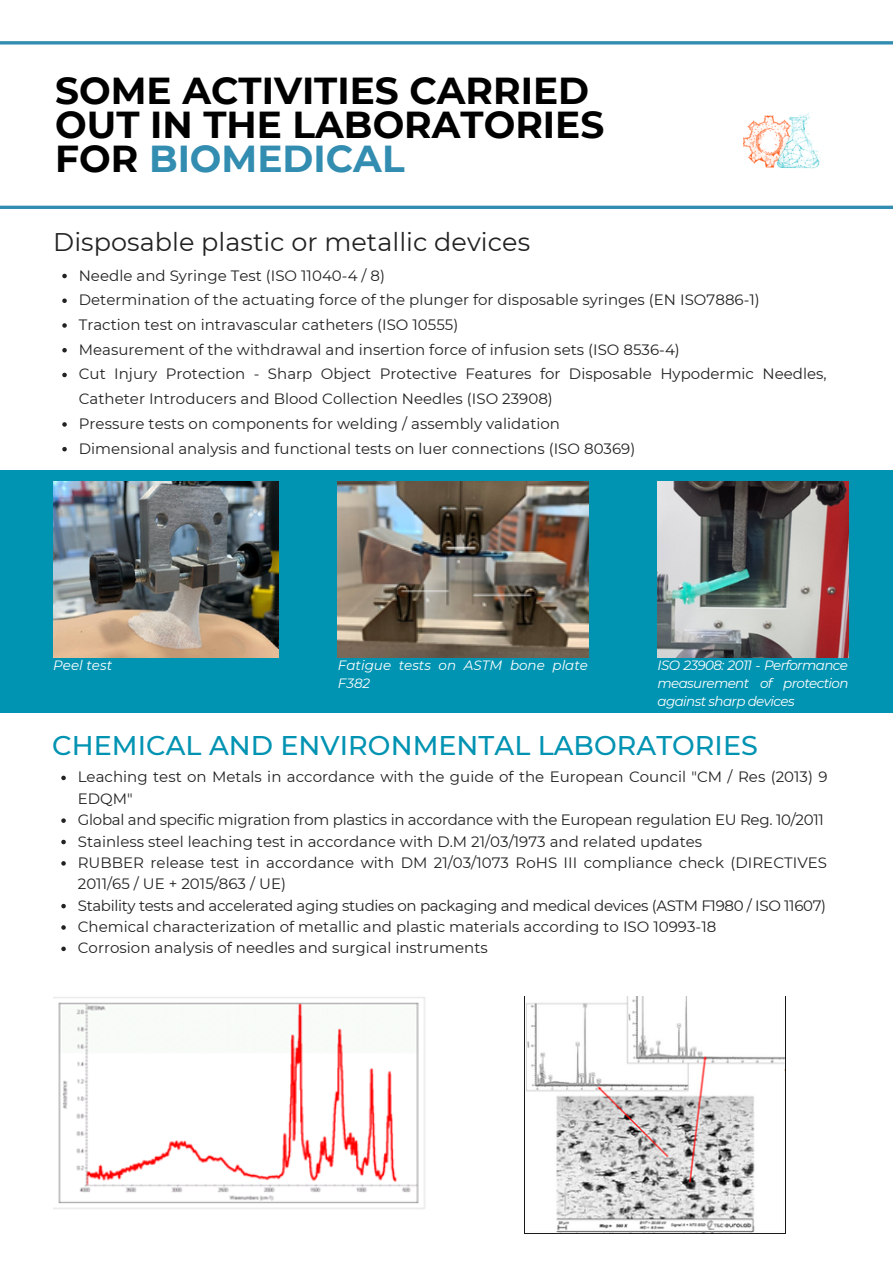
<style>
.page{position:relative;width:893px;height:1264px;background:#fff}
.page>*{position:absolute;margin:0;border:0;box-sizing:border-box;transform-origin:0 0}
.t1{font:700 37.5px/33.8px "Montserrat";color:#000}
.t2{font:500 27px "Montserrat";color:#0093b2}
.t3{font:25.5px "Montserrat";color:#222}
.t4{font:15px/21.3px "Montserrat";color:#222}
.t5{font:15px "Montserrat";letter-spacing:-.02em;color:#222}
.t6{font:italic 13.5px/18px "Montserrat";letter-spacing:-.045em;color:#fff;text-align:justify}
.t7{font:italic 13.5px/18px "Montserrat";color:#fff}
.s1{color:#328db1}
</style>
<div class="page">
<svg style="left:0;top:41px;width:892px;height:4px;background:#519ebc"></svg>
<hr style="left:0;top:206px;width:892px;height:3px;background:#328db1">
<img style="left:743px;top:112px;width:78px;height:56px">
<svg style="left:62px;top:274px;width:5px;height:4px"></svg>
<svg style="left:62px;top:298px;width:5px;height:5px"></svg>
<svg style="left:62px;top:323px;width:5px;height:5px"></svg>
<svg style="left:62px;top:348px;width:5px;height:4px"></svg>
<svg style="left:62px;top:373px;width:5px;height:4px"></svg>
<svg style="left:62px;top:422px;width:5px;height:4px"></svg>
<svg style="left:62px;top:447px;width:5px;height:4px"></svg>
<svg style="left:61px;top:775px;width:5px;height:5px"></svg>
<svg style="left:61px;top:818px;width:5px;height:4px"></svg>
<svg style="left:61px;top:839px;width:5px;height:5px"></svg>
<svg style="left:61px;top:861px;width:5px;height:4px"></svg>
<svg style="left:61px;top:903px;width:5px;height:5px"></svg>
<svg style="left:61px;top:925px;width:5px;height:4px"></svg>
<svg style="left:61px;top:946px;width:5px;height:5px"></svg>
<img style="left:53px;top:997px;width:372px;height:212px">
<img style="left:524px;top:996px;width:261px;height:237px">
<div style="left:0;top:470px;width:892px;height:243px;background:#0093b2"></div>
<img style="left:53px;top:481px;width:225px;height:176px">
<img style="left:338px;top:481px;width:250px;height:176px">
<img style="left:657px;top:481px;width:191px;height:176px">
<p class="t1" style="left:55px;top:74px;width:550px">SOME ACTIVITIES CARRIED<br>OUT IN THE LABORATORIES<br>FOR <span class="s1">BIOMEDICAL</span></p>
<p class="t3" style="left:53px;top:226px;width:478px">Disposable plastic or metallic devices</p>
<p class="t4" style="left:79px;top:264px;width:308px">Needle and Syringe Test (ISO 11040-4 / 8)</p>
<p class="t4" style="left:79px;top:289px;width:682px">Determination of the actuating force of the plunger for disposable syringes (EN ISO7886-1)</p>
<p class="t4" style="left:79px;top:314px;width:381px">Traction test on intravascular catheters (ISO 10555)</p>
<p class="t4" style="left:79px;top:339px;width:602px">Measurement of the withdrawal and insertion force of infusion sets (ISO 8536-4)</p>
<p class="t4" style="left:79px;top:362px;width:749px;line-height:24.8px">Cut Injury Protection - Sharp Object Protective Features for Disposable Hypodermic Needles,<br>Catheter Introducers and Blood Collection Needles (ISO 23908)</p>
<p class="t4" style="left:79px;top:413px;width:483px">Pressure tests on components for welding / assembly validation</p>
<p class="t4" style="left:79px;top:437px;width:558px">Dimensional analysis and functional tests on luer connections (ISO 80369)</p>
<p class="t7" style="left:53px;top:655px;width:60px">Peel test</p>
<p class="t7" style="left:338px;top:655px;width:252px">Fatigue tests on ASTM bone plate<br>F382</p>
<p class="t6" style="left:657px;top:655px;width:192px">ISO 23908: 2011 - Performance measurement of protection against sharp devices</p>
<p class="t2" style="left:52px;top:729px;width:707px">CHEMICAL AND ENVIRONMENTAL LABORATORIES</p>
<p class="t4" style="left:78px;top:766px;width:751px">Leaching test on Metals in accordance with the guide of the European Council "CM / Res (2013) 9<br>EDQM"</p>
<p class="t5" style="left:78px;top:810px;width:747px">Global and specific migration from plastics in accordance with the European regulation EU Reg. 10/2011</p>
<p class="t4" style="left:78px;top:830px;width:626px">Stainless steel leaching test in accordance with D.M 21/03/1973 and related updates</p>
<p class="t4" style="left:78px;top:851px;width:750px">RUBBER release test in accordance with DM 21/03/1073 RoHS III compliance check (DIRECTIVES<br>2011/65 / UE + 2015/863 / UE)</p>
<p class="t5" style="left:78px;top:896px;width:749px">Stability tests and accelerated aging studies on packaging and medical devices (ASTM F1980 / ISO 11607)</p>
<p class="t4" style="left:78px;top:916px;width:640px">Chemical characterization of metallic and plastic materials according to ISO 10993-18</p>
<p class="t4" style="left:78px;top:937px;width:411px">Corrosion analysis of needles and surgical instruments</p>
</div>
